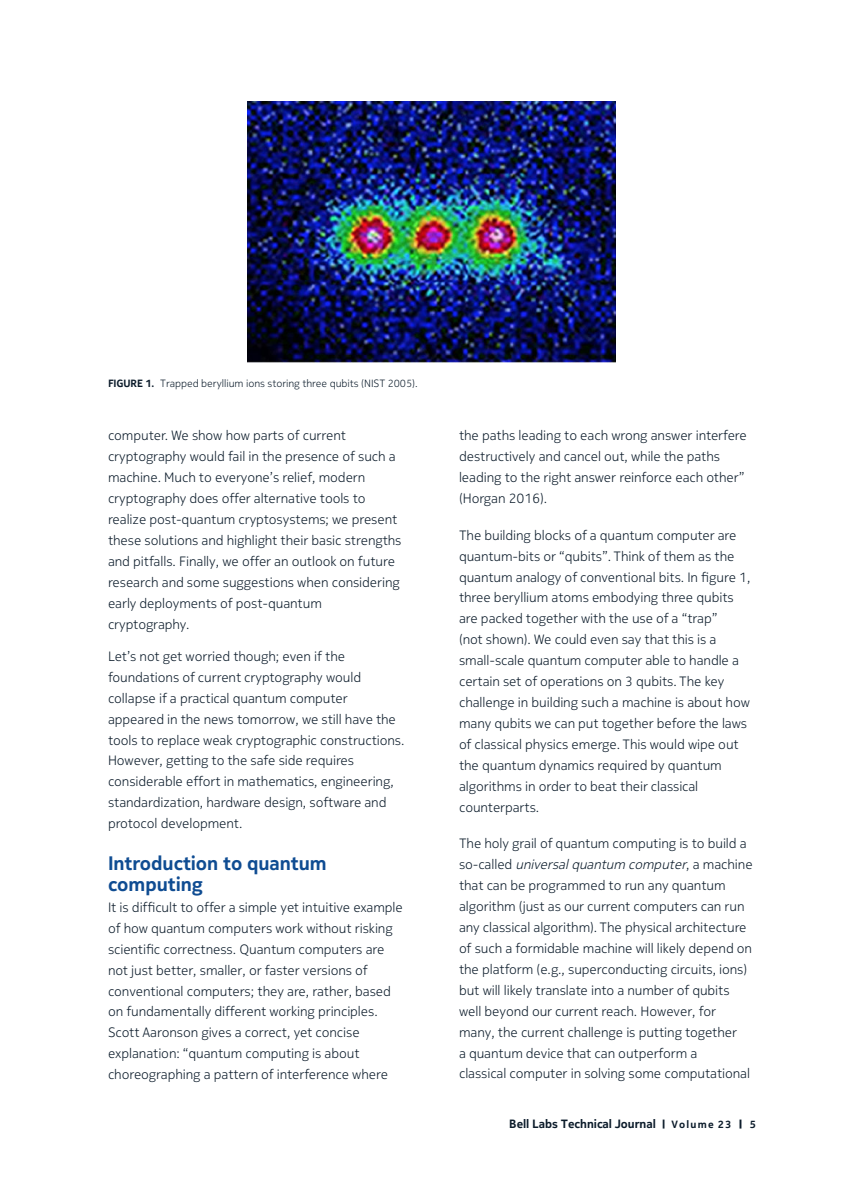
<style>
.page{position:relative;width:864px;height:1188px;background:#fff}
.page>*{position:absolute;margin:0;border:0;box-sizing:border-box;transform-origin:0 0}
.t1{font:19.5px/20.9px "Adv TT05 d 77 ecb.B";color:#0f4c92}
.t2{font:13.5px/20.9px "Adv TT243 f 19 da";color:#0b1b2a}
.t3{font:12px "Adv TT05 d 77 ecb.B";color:#0b1b2a}
.t4{font:10.5px "Adv TT243 f 19 da";color:#0b1b2a}
.s1{font-family:"Adv TT05 d 77 ecb.B"}
.s2{font-style:inherit}
.s3{font-family:"Adv TT243 f 19 da+fb"}
.s4{font-style:italic}
.s5{font-size:11.25px}
.s6{font-size:10.5px}
</style>
<div class="page">
<img style="left:248px;top:102px;width:368px;height:261px">
<p class="t4" style="left:108px;top:379px;width:311px"><span class="s1">FIGURE 1.</span> Trapped beryllium ions storing three qubits (NIST 2005).</p>
<p class="t2" style="left:108px;top:426px;width:295px">computer. We show how parts of current cryptography would fail in the presence of such a machine. Much to everyone<span class="s2">’</span>s relief, modern cryptography does offer alternative tools to realize post-quantum cryptosystems; we present these solutions and highlight their basic strengths and pitfalls. Finally, we offer an outlook on future research and some suggestions when considering early deployments of post-quantum cryptography.</p>
<p class="t2" style="left:108px;top:647px;width:298px">Let<span class="s2">’</span>s not get worried though; even if the foundations of current cryptography would collapse if a practical quantum computer appeared in the news tomorrow, we still have the tools to replace weak cryptographic constructions.<br>However, getting to the safe side requires considerable effort in mathematics, engineering, standardization, hardware design, software and protocol development.</p>
<h1 class="t1" style="left:108px;top:855px;width:220px">Introduction to quantum computing</h1>
<p class="t2" style="left:108px;top:898px;width:296px">It is dif<span class="s3">fi</span>cult to offer a simple yet intuitive example of how quantum computers work without risking scienti<span class="s3">fi</span>c correctness. Quantum computers are not just better, smaller, or faster versions of conventional computers; they are, rather, based on fundamentally different working principles.<br>Scott Aaronson gives a correct, yet concise explanation: <span class="s2">“</span>quantum computing is about choreographing a pattern of interference where</p>
<p class="t2" style="left:459px;top:426px;width:289px">the paths leading to each wrong answer interfere destructively and cancel out, while the paths leading to the right answer reinforce each other<span class="s2">” </span>(Horgan 2016).</p>
<p class="t2" style="left:459px;top:526px;width:293px">The building blocks of a quantum computer are quantum-bits or <span class="s2">“</span>qubits<span class="s2">”</span>. Think of them as the quantum analogy of conventional bits. In <span class="s3">fi</span>gure 1, three beryllium atoms embodying three qubits are packed together with the use of a <span class="s2">“</span>trap<span class="s2">”<br></span>(not shown). We could even say that this is a small-scale quantum computer able to handle a certain set of operations on 3 qubits. The key challenge in building such a machine is about how many qubits we can put together before the laws of classical physics emerge. This would wipe out the quantum dynamics required by quantum algorithms in order to beat their classical counterparts.</p>
<p class="t2" style="left:459px;top:834px;width:295px">The holy grail of quantum computing is to build a s o - ca l l e d <span class="s4">universal quantum computer</span>, a m a c h i n e that can be programmed to run any quantum algorithm (just as our current computers can run any classical algorithm). The physical architecture of such a formidable machine will likely depend on the platform (e.g., superconducting circuits, ions) but will likely translate into a number of qubits well beyond our current reach. However, for many, the current challenge is putting together<br>a quantum device that can outperform a<br>classical computer in solving some computational</p>
<p class="t3" style="left:509px;top:1119px;width:248px">Bell Labs Technical Journal <span class="s5">|</span> <span class="s6">Volume 23</span> <span class="s5">|</span> <span class="s6">5</span></p>
</div>
